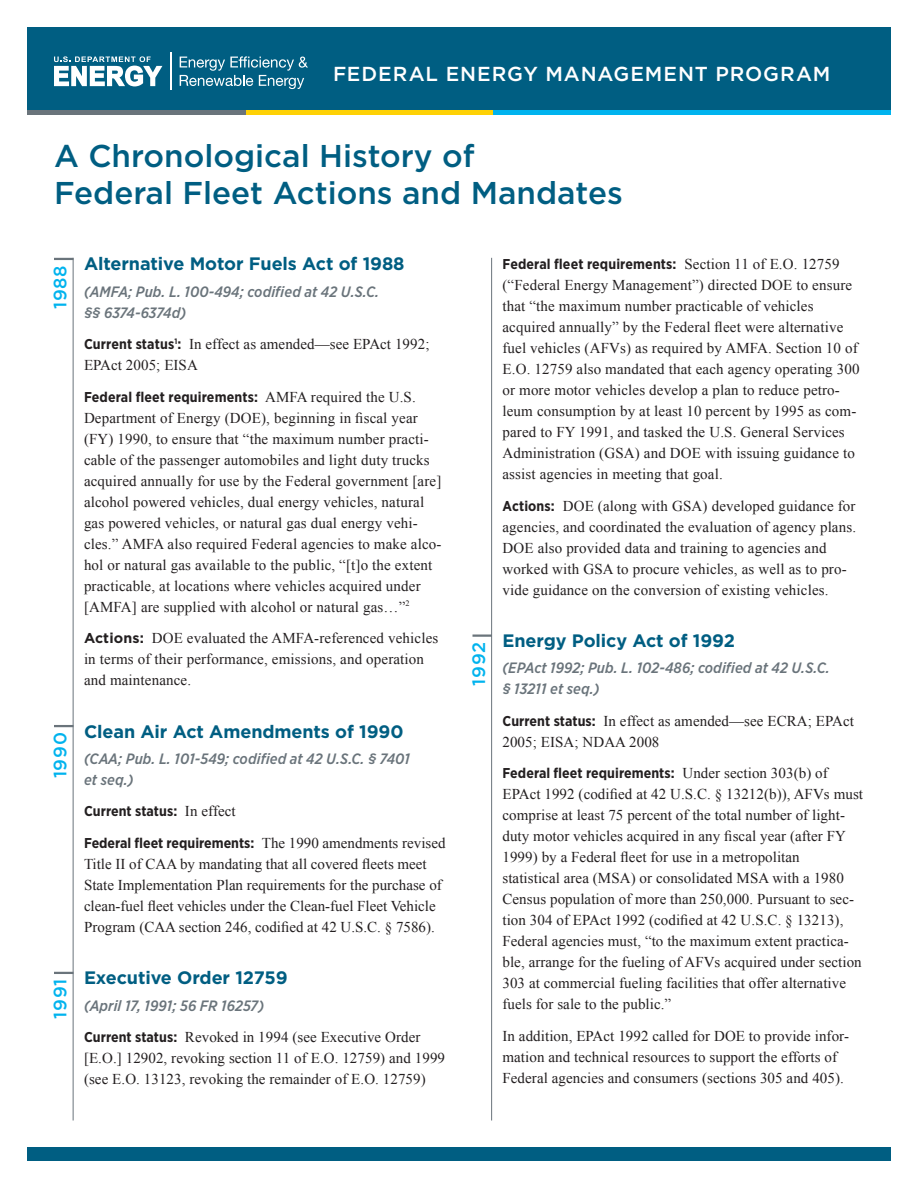
<style>
.page{position:relative;width:918px;height:1188px;background:#fff}
.page>*{position:absolute;margin:0;border:0;box-sizing:border-box;transform-origin:0 0}
.fact_sheet_title{font:500 31.5px/37.5px "Gotham";color:#005e82}
.program_name{font:500 20.25px "Gotham";letter-spacing:.04em;color:#fff}
.Subhead_A1{font:700 18px "Gotham";letter-spacing:-.005em;color:#005e82}
.Years{font:500 18px "Gotham";letter-spacing:.04em;color:#00b3ee}
.body_text{font:15px/21px "Times New Roman";letter-spacing:.01em;color:#231f20}
.subhead_2{font:italic 500 15px/21px "Gotham Narrow";letter-spacing:.005em;color:#6a747b}
.body_text-2{font:700 14.25px "Gotham Narrow";letter-spacing:.005em;color:#231f20}
.s1{font-family:"Gotham Narrow";font-weight:700;font-size:14.25px}
.s2{font-family:"Times New Roman";font-weight:400;font-size:15px}
.s3{font-family:"Gotham";font-weight:700;font-size:14.25px}
</style>
<div class="page">
<div style="left:27px;top:1147px;width:864px;height:14px;background:#005e82"></div>
<div style="left:27px;top:27px;width:864px;height:84px;background:#005e82"></div>
<div style="left:27px;top:110px;width:219px;height:5px;background:#6a747b"></div>
<div style="left:246px;top:110px;width:248px;height:5px;background:#fed105"></div>
<div style="left:494px;top:110px;width:397px;height:5px;background:#00b3ee"></div>
<svg style="left:54px;top:56px;width:108px;height:30px"></svg>
<hr style="left:171px;top:53px;width:1px;height:37px;background:#fff">
<svg style="left:180px;top:56px;width:128px;height:33px"></svg>
<hr style="left:73px;top:258px;width:1px;height:862px;background:#6a747b">
<hr style="left:491px;top:258px;width:1px;height:862px;background:#6a747b">
<hr style="left:54px;top:725px;width:20px;height:2px;background:#6a747b">
<hr style="left:54px;top:972px;width:20px;height:2px;background:#6a747b">
<hr style="left:54px;top:258px;width:20px;height:2px;background:#6a747b">
<hr style="left:472px;top:634px;width:20px;height:3px;background:#6a747b">
<p class="program_name" style="left:333px;top:60px;width:499px">FEDERAL ENERGY MANAGEMENT PROGRAM</p>
<p class="fact_sheet_title" style="left:54px;top:137px;width:570px">A Chronological History of<br>Federal Fleet Actions and Mandates</p>
<p class="Years" style="left:48px;top:309px;width:45px;rotate:-90deg">1988</p>
<p class="Years" style="left:48px;top:778px;width:47px;rotate:-90deg">1990</p>
<p class="Years" style="left:48px;top:1019px;width:42px;rotate:-90deg">1991</p>
<p class="Subhead_A1" style="left:84px;top:252px;width:322px">Alternative Motor Fuels Act of 1988</p>
<p class="subhead_2" style="left:84px;top:281px;width:297px">(AMFA; Pub. L. 100-494; codified at 42 U.S.C. §§ 6374-6374d)</p>
<p class="body_text" style="left:84px;top:333px;width:347px"><span class="s1">Current status</span><sup>1</sup><span class="s1">:</span> In effect as amended—see EPAct 1992;<br>EPAct 2005; EISA</p>
<p class="body_text-2" style="left:84px;top:387px;width:333px">Federal fleet requirements: <span class="s2">AMFA required the U.S.</span></p>
<p class="body_text" style="left:84px;top:407px;width:359px">Department of Energy (DOE), beginning in fiscal year (FY) 1990, to ensure that “the maximum number practi&shy;cable of the passenger automobiles and light duty trucks acquired annually for use by the Federal government [are] alcohol powered vehicles, dual energy vehicles, natural gas powered vehicles, or natural gas dual energy vehi&shy;cles.” AMFA also required Federal agencies to make alco&shy;hol or natural gas available to the public, “[t]o the extent practicable, at locations where vehicles acquired under [AMFA] are supplied with alcohol or natural gas…”<sup>2</sup></p>
<p class="body_text" style="left:84px;top:627px;width:356px"><span class="s3">Actions:</span> DOE evaluated the AMFA-referenced vehicles in terms of their performance, emissions, and operation and maintenance.</p>
<p class="Subhead_A1" style="left:84px;top:719px;width:321px">Clean Air Act Amendments of 1990</p>
<p class="subhead_2" style="left:84px;top:748px;width:327px">(CAA; Pub. L. 101-549; codified at 42 U.S.C. § 7401 et seq.)</p>
<p class="body_text-2" style="left:84px;top:802px;width:153px">Current status: <span class="s2">In effect</span></p>
<p class="body_text-2" style="left:84px;top:834px;width:363px">Federal fleet requirements: <span class="s2">The 1990 amendments revised</span></p>
<p class="body_text" style="left:84px;top:853px;width:359px">Title II of CAA by mandating that all covered fleets meet State Implementation Plan requirements for the purchase of clean-fuel fleet vehicles under the Clean-fuel Fleet Vehicle Program (CAA section 246, codified at 42 U.S.C. § 7586).</p>
<p class="Subhead_A1" style="left:84px;top:966px;width:205px">Executive Order 12759</p>
<p class="subhead_2" style="left:84px;top:995px;width:182px">(April 17, 1991; 56 FR 16257)</p>
<p class="body_text" style="left:84px;top:1026px;width:363px"><span class="s1">Current status:</span> Revoked in 1994 (see Executive Order [E.O.] 12902, revoking section 11 of E.O. 12759) and 1999 (see E.O. 13123, revoking the remainder of E.O. 12759)</p>
<p class="Years" style="left:467px;top:686px;width:45px;rotate:-90deg">1992</p>
<p class="body_text-2" style="left:502px;top:255px;width:339px">Federal fleet requirements: <span class="s2">Section 11 of E.O. 12759</span></p>
<p class="body_text" style="left:502px;top:274px;width:359px">(“Federal Energy Management”) directed DOE to ensure that “the maximum number practicable of vehicles acquired annually” by the Federal fleet were alternative fuel vehicles (AFVs) as required by AMFA. Section 10 of E.O. 12759 also mandated that each agency operating 300 or more motor vehicles develop a plan to reduce petro&shy;leum consumption by at least 10 percent by 1995 as com&shy;pared to FY 1991, and tasked the U.S. General Services Administration (GSA) and DOE with issuing guidance to assist agencies in meeting that goal.</p>
<p class="body_text" style="left:502px;top:495px;width:355px"><span class="s1">Actions:</span> DOE (along with GSA) developed guidance for agencies, and coordinated the evaluation of agency plans.<br>DOE also provided data and training to agencies and worked with GSA to procure vehicles, as well as to pro&shy;vide guidance on the conversion of existing vehicles.</p>
<p class="Subhead_A1" style="left:502px;top:629px;width:234px">Energy Policy Act of 1992</p>
<p class="subhead_2" style="left:502px;top:658px;width:329px">(EPAct 1992; Pub. L. 102-486; codified at 42 U.S.C. § 13211 et seq.)</p>
<p class="body_text" style="left:502px;top:710px;width:353px"><span class="s1">Current status:</span> In effect as amended—see ECRA; EPAct<br>2005; EISA; NDAA 2008</p>
<p class="body_text-2" style="left:502px;top:764px;width:327px">Federal fleet requirements: <span class="s2">Under section 303(b) of</span></p>
<p class="body_text" style="left:502px;top:784px;width:362px">EPAct 1992 (codified at 42 U.S.C. § 13212(b)), AFVs must comprise at least 75 percent of the total number of light&shy;duty motor vehicles acquired in any fiscal year (after FY 1999) by a Federal fleet for use in a metropolitan<br>statistical area (MSA) or consolidated MSA with a 1980<br>Census population of more than 250,000. Pursuant to sec&shy;tion 304 of EPAct 1992 (codified at 42 U.S.C. § 13213), Federal agencies must, “to the maximum extent practica&shy;ble, arrange for the fueling of AFVs acquired under section 303 at commercial fueling facilities that offer alternative fuels for sale to the public.”</p>
<p class="body_text" style="left:502px;top:1025px;width:348px">In addition, EPAct 1992 called for DOE to provide infor&shy;mation and technical resources to support the efforts of<br>Federal agencies and consumers (sections 305 and 405).</p>
</div>
